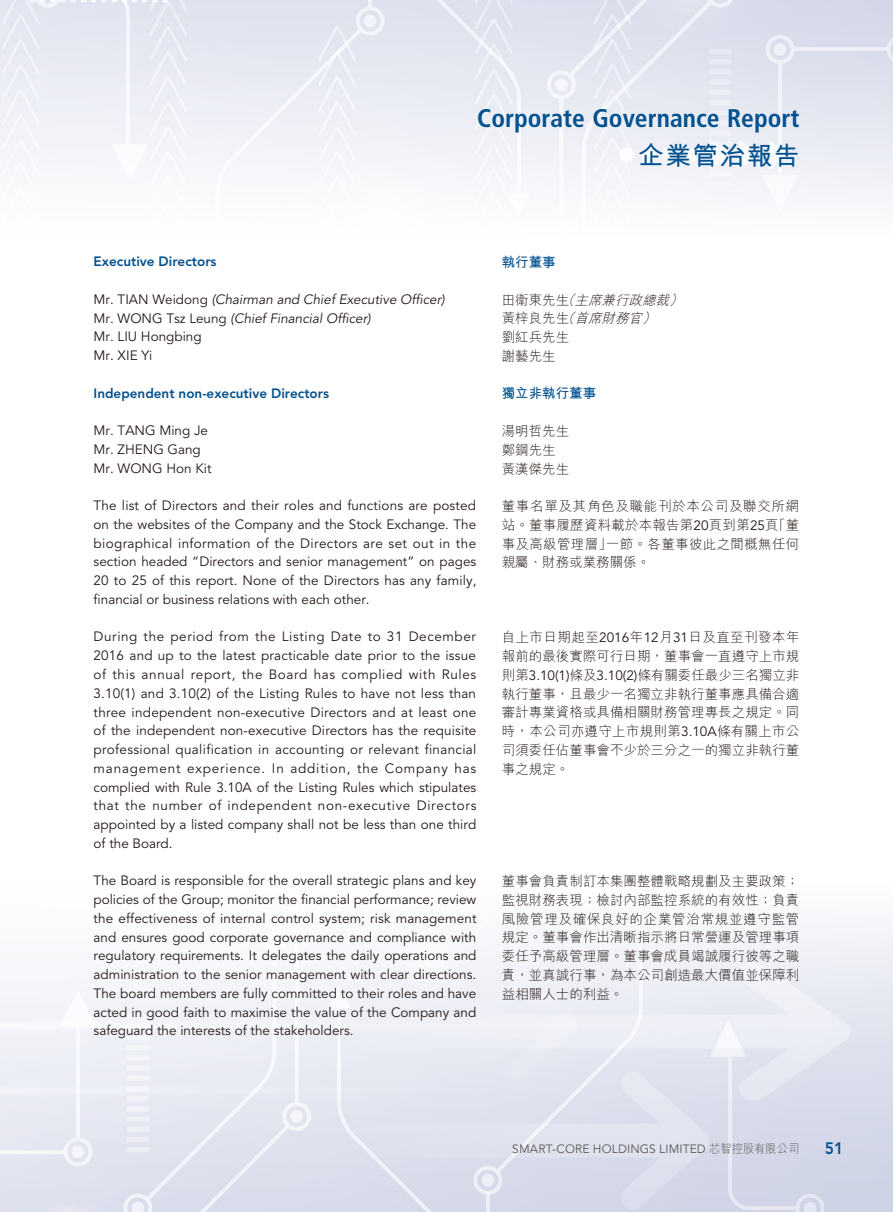
<style>
.page{position:relative;width:893px;height:1212px;background:#fff}
.page>*{position:absolute;margin:0;border:0;box-sizing:border-box;transform-origin:0 0}
.t1{font:700 condensed 25.5px "Frutiger LT Std";color:#00508f}
.t2{font:700 25.5px "M Hei HK";letter-spacing:.065em;color:#00508f}
.t3{font:800 16.5px "Avenir LT Std";color:#00508f;scale:.95 1}
.t4{font:13.5px/18.8px "Avenir LT Std";color:#231916;text-align:justify}
.t5{font:300 13.5px/18.8px "M Hei HK";color:#231916;text-align:justify}
.t6{font:italic 13.5px/18.8px "Avenir LT Std";color:#231916}
.t7{font:800 13.5px "Avenir LT Std";color:#00508f}
.t8{font:700 13.5px "M Hei HK";color:#00508f}
.t9{font:12px "Avenir LT Std";letter-spacing:.015em;color:#595857}
.s1{font-style:normal}
.s2{font-style:italic}
.s3{font-family:"Avenir LT Std";font-weight:400}
.s4{font-family:"M Hei HK";font-weight:300}
</style>
<div class="page">
<img style="left:0;top:927px;width:893px;height:285px">
<img style="left:0;top:0;width:893px;height:198px">
<h1 class="t1" style="left:477px;top:103px;width:324px">Corporate Governance Report</h1>
<h1 class="t2" style="left:638px;top:137px;width:163px">企業管治報告</h1>
<p class="t7" style="left:94px;top:254px;width:125px">Executive Directors</p>
<p class="t6" style="left:94px;top:290px;width:353px"><span class="s1">Mr. TIAN Weidong</span> (Chairman and Chief Executive Officer)<br><span class="s1">Mr. WONG Tsz Leung</span> (Chief Financial Officer)<br><span class="s1">Mr. LIU Hongbing<br>Mr. XIE Yi</span></p>
<p class="t7" style="left:94px;top:385px;width:237px">Independent non-executive Directors</p>
<p class="t4" style="left:94px;top:421px;width:120px;text-align:left">Mr. TANG Ming Je<br>Mr. ZHENG Gang<br>Mr. WONG Hon Kit</p>
<p class="t4" style="left:94px;top:496px;width:384px">The list of Directors and their roles and functions are posted on the websites of the Company and the Stock Exchange. The biographical information of the Directors are set out in the section headed “Directors and senior management” on pages 20 to 25 of this report. None of the Directors has any family, financial or business relations with each other.</p>
<p class="t4" style="left:94px;top:628px;width:384px">During the period from the Listing Date to 31 December 2016 and up to the latest practicable date prior to the issue of this annual report, the Board has complied with Rules 3.10(1) and 3.10(2) of the Listing Rules to have not less than three independent non-executive Directors and at least one of the independent non-executive Directors has the requisite professional qualification in accounting or relevant financial management experience. In addition, the Company has complied with Rule 3.10A of the Listing Rules which stipulates that the number of independent non-executive Directors appointed by a listed company shall not be less than one third of the Board.</p>
<p class="t4" style="left:94px;top:872px;width:384px">The Board is responsible for the overall strategic plans and key policies of the Group; monitor the financial performance; review the effectiveness of internal control system; risk management and ensures good corporate governance and compliance with regulatory requirements. It delegates the daily operations and administration to the senior management with clear directions.<br>The board members are fully committed to their roles and have acted in good faith to maximise the value of the Company and safeguard the interests of the stakeholders.</p>
<p class="t8" style="left:502px;top:252px;width:55px">執行董事</p>
<p class="t5" style="left:502px;top:290px;width:186px;text-align:left">田衛東先生<span class="s2">（主席兼行政總裁）</span>黃梓良先生<span class="s2">（首席財務官）<br></span>劉紅兵先生<br>謝藝先生</p>
<p class="t8" style="left:502px;top:384px;width:96px">獨立非執行董事</p>
<p class="t5" style="left:502px;top:421px;width:69px;text-align:left">湯明哲先生鄭鋼先生黃漢傑先生</p>
<p class="t5" style="left:502px;top:496px;width:299px">董事名單及其角色及職能刊於本公司及聯交所網站。董事履歷資料載於本報告第<span class="s3">20</span>頁到第<span class="s3">25</span>頁「董事及高級管理層」一節。各董事彼此之間概無任何親屬、財務或業務關係。</p>
<p class="t5" style="left:502px;top:628px;width:299px">自上市日期起至<span class="s3">2016</span>年<span class="s3">12</span>月<span class="s3">31</span>日及直至刊發本年報前的最後實際可行日期，董事會一直遵守上市規則第<span class="s3">3.10(1)</span>條及<span class="s3">3.10(2)</span>條有關委任最少三名獨立非執行董事，且最少一名獨立非執行董事應具備合適審計專業資格或具備相關財務管理專長之規定。同時，本公司亦遵守上市規則第<span class="s3">3.10A</span>條有關上市公司須委任佔董事會不少於三分之一的獨立非執行董事之規定。</p>
<p class="t5" style="left:502px;top:871px;width:299px">董事會負責制訂本集團整體戰略規劃及主要政策；監視財務表現；檢討內部監控系統的有效性；負責風險管理及確保良好的企業管治常規並遵守監管規定。董事會作出清晰指示將日常營運及管理事項委任予高級管理層。董事會成員竭誠履行彼等之職責，並真誠行事，為本公司創造最大價值並保障利益相關人士的利益。</p>
<p class="t9" style="left:512px;top:1142px;width:289px">SMART-CORE HOLDINGS LIMITED <span class="s4">芯智控股有限公司</span></p>
<p class="t3" style="left:825px;top:1139px;width:21px">51</p>
</div>
